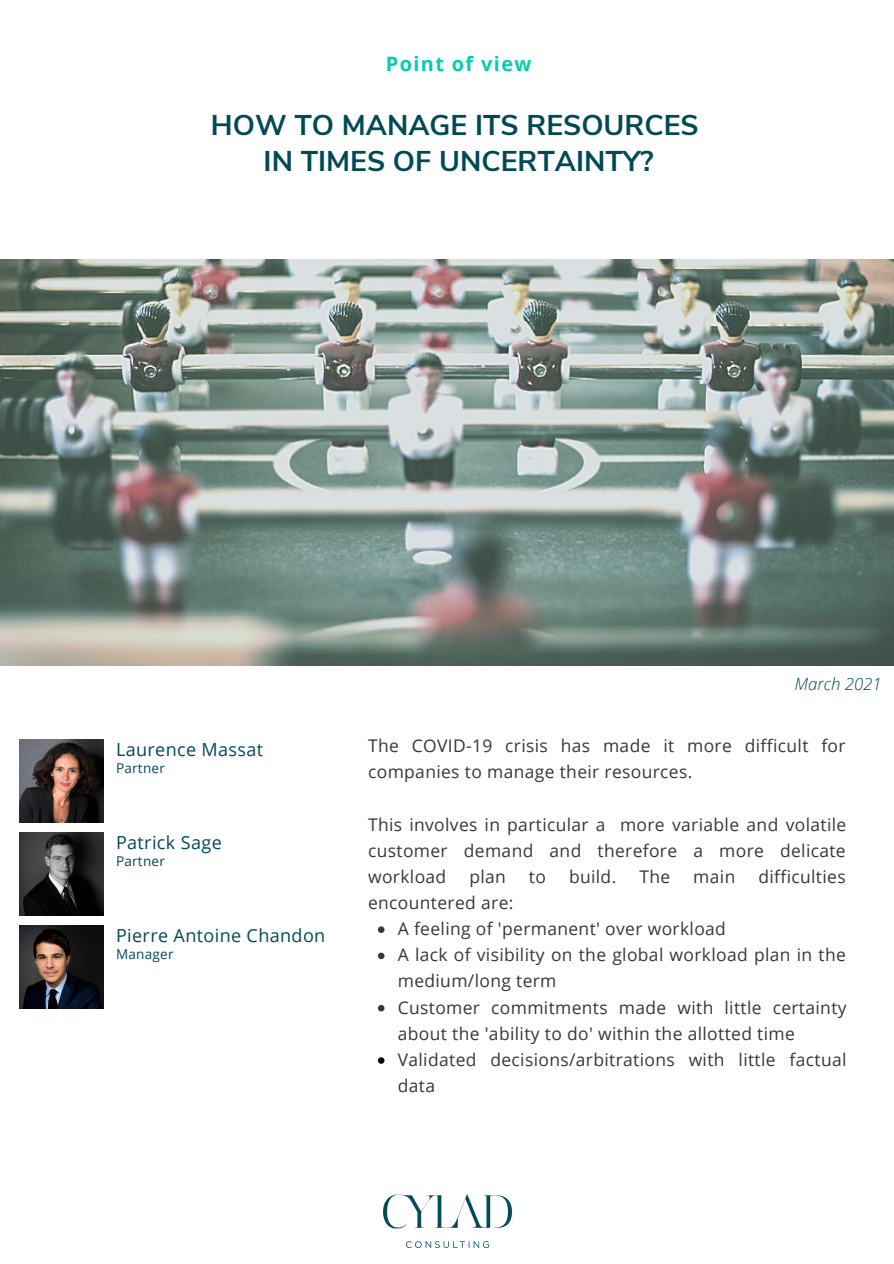
<style>
.page{position:relative;width:894px;height:1264px;background:#fff}
.page>*{position:absolute;margin:0;border:0;box-sizing:border-box;transform-origin:0 0}
.t1{font:700 28.5px "Nunito Sans";color:#004a55}
.t2{font:700 19.8px "Open Sans";letter-spacing:.07em;color:#00cdb2}
.t3{font:18px "Open Sans";letter-spacing:.02em;color:#004a55}
.t4{font:17.4px/26.1px "Open Sans";letter-spacing:.02em;color:#383738}
.t5{font:italic 300 16.8px "Open Sans";color:#004a55}
.t6{font:13.5px "Open Sans";letter-spacing:.02em;color:#004a55}
</style>
<div class="page">
<img style="left:383px;top:1194px;width:128px;height:52px">
<img style="left:20px;top:739px;width:83px;height:83px">
<img style="left:0;top:259px;width:893px;height:407px">
<img style="left:20px;top:832px;width:83px;height:83px">
<svg style="left:378px;top:926px;width:6px;height:7px"></svg>
<svg style="left:378px;top:952px;width:6px;height:7px"></svg>
<svg style="left:378px;top:1005px;width:6px;height:6px"></svg>
<svg style="left:378px;top:1057px;width:6px;height:6px"></svg>
<img style="left:20px;top:925px;width:83px;height:83px">
<p class="t2" style="left:386px;top:50px;width:147px">Point of view</p>
<p class="t1" style="left:211px;top:106px;width:489px">HOW TO MANAGE ITS RESOURCES</p>
<p class="t1" style="left:263px;top:142px;width:391px">IN TIMES OF UNCERTAINTY?</p>
<p class="t5" style="left:794px;top:672px;width:89px">March 2021</p>
<p class="t3" style="left:116px;top:736px;width:149px">Laurence Massat</p>
<p class="t6" style="left:116px;top:758px;width:50px">Partner</p>
<p class="t3" style="left:116px;top:829px;width:107px">Patrick Sage</p>
<p class="t6" style="left:116px;top:851px;width:50px">Partner</p>
<p class="t3" style="left:116px;top:922px;width:211px">Pierre Antoine Chandon</p>
<p class="t6" style="left:116px;top:944px;width:59px">Manager</p>
<p class="t4" style="left:368px;top:732px;width:479px">The COVID-19 crisis has made it more difficult for companies to manage their resources.</p>
<p class="t4" style="left:368px;top:810px;width:479px;text-align:justify">This involves in particular a more variable and volatile customer demand and therefore a more delicate workload</p>
<p class="t4" style="left:469px;top:863px;width:38px">plan</p>
<p class="t4" style="left:529px;top:863px;width:19px">to</p>
<p class="t4" style="left:569px;top:863px;width:49px">build.</p>
<p class="t4" style="left:639px;top:863px;width:32px">The</p>
<p class="t4" style="left:693px;top:863px;width:44px">main</p>
<p class="t4" style="left:758px;top:863px;width:89px">difficulties</p>
<p class="t4" style="left:368px;top:889px;width:147px">encountered are:</p>
<p class="t4" style="left:397px;top:915px;width:329px">A feeling of 'permanent' over workload</p>
<p class="t4" style="left:397px;top:941px;width:449px">A lack of visibility on the global workload plan in the medium/long term</p>
<p class="t4" style="left:397px;top:993px;width:450px">Customer commitments made with little certainty about the 'ability to do' within the allotted time</p>
<p class="t4" style="left:397px;top:1046px;width:450px">Validated decisions/arbitrations with little factual data</p>
</div>
